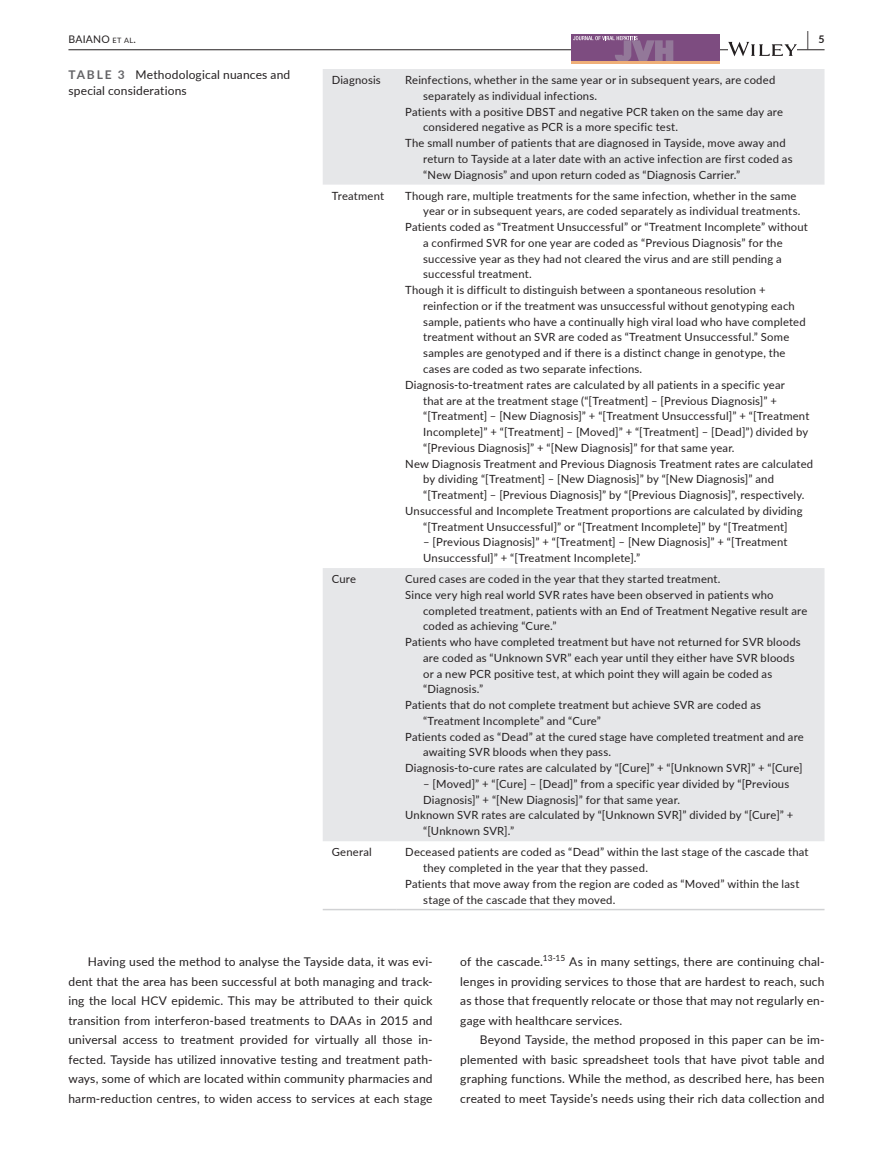
<style>
.page{position:relative;width:893px;height:1174px;background:#fff}
.page>*{position:absolute;margin:0;border:0;box-sizing:border-box;transform-origin:0 0}
.t1{font:700 19.5px "Lato";color:#231f20;scale:.43 1}
.t2{font:12px/19.5px "Lato";letter-spacing:.015em;color:#231f20;text-align:justify}
.t3{font:11.25px/15.8px "Lato";letter-spacing:.015em;color:#231f20}
.t4{font:10.5px "Lato";letter-spacing:.025em;color:#231f20}
.t5{font:8.4px "Lato";color:#231f20}
.s1{font-size:7.35px}
.s2{font-weight:700;color:#636366}
</style>
<div class="page">
<hr style="left:68px;top:49px;width:756px;height:1px;background:#231f20">
<div style="left:571px;top:34px;width:149px;height:30px;background:#7d4c80"></div>
<svg style="left:573px;top:36px;width:100px;height:26px"></svg>
<hr style="left:571px;top:62px;width:149px;height:2px;background:#efaf78">
<svg style="left:728px;top:42px;width:69px;height:14px"></svg>
<svg style="left:323px;top:69px;width:501px;height:772px;fill:#e6e7e9"></svg>
<hr style="left:323px;top:908px;width:73px;height:2px;background:#d1d2d4">
<hr style="left:396px;top:908px;width:428px;height:2px;background:#d1d2d4">
<p class="t4" style="left:68px;top:31px;width:69px">BAIANO <span class="s1">et al</span>.</p>
<h1 class="t1" style="left:807px;top:25px;width:43px">| <sup>5</sup></h1>
<p class="t2" style="left:68px;top:66px;width:223px;line-height:16.5px"><span class="s2">TABLE 3</span> Methodological nuances and special considerations</p>
<p class="t3" style="left:332px;top:72px;width:51px">Diagnosis</p>
<p class="t3" style="left:405px;top:72px;width:372px">Reinfections, whether in the same year or in subsequent years, are coded</p>
<p class="t3" style="left:423px;top:87px;width:175px">separately as individual infections.</p>
<p class="t3" style="left:405px;top:103px;width:379px">Patients with a positive DBST and negative PCR taken on the same day are</p>
<p class="t3" style="left:423px;top:119px;width:257px">considered negative as PCR is a more specific test.</p>
<p class="t3" style="left:405px;top:135px;width:382px">The small number of patients that are diagnosed in Tayside, move away and</p>
<p class="t3" style="left:423px;top:150px;width:371px">return to Tayside at a later date with an active infection are first coded as</p>
<p class="t3" style="left:423px;top:166px;width:318px">“New Diagnosis” and upon return coded as “Diagnosis Carrier.”</p>
<p class="t3" style="left:332px;top:187px;width:54px">Treatment</p>
<p class="t3" style="left:405px;top:187px;width:393px">Though rare, multiple treatments for the same infection, whether in the same</p>
<p class="t3" style="left:423px;top:203px;width:379px">year or in subsequent years, are coded separately as individual treatments.</p>
<p class="t3" style="left:405px;top:219px;width:404px">Patients coded as “Treatment Unsuccessful” or “Treatment Incomplete” without</p>
<p class="t3" style="left:423px;top:234px;width:361px">a confirmed SVR for one year are coded as “Previous Diagnosis” for the</p>
<p class="t3" style="left:423px;top:250px;width:360px">successive year as they had not cleared the virus and are still pending a</p>
<p class="t3" style="left:423px;top:266px;width:110px">successful treatment.</p>
<p class="t3" style="left:405px;top:282px;width:362px">Though it is difficult to distinguish between a spontaneous resolution +</p>
<p class="t3" style="left:423px;top:297px;width:373px">reinfection or if the treatment was unsuccessful without genotyping each</p>
<p class="t3" style="left:423px;top:313px;width:384px">sample, patients who have a continually high viral load who have completed</p>
<p class="t3" style="left:423px;top:329px;width:368px">treatment without an SVR are coded as “Treatment Unsuccessful.” Some</p>
<p class="t3" style="left:423px;top:345px;width:364px">samples are genotyped and if there is a distinct change in genotype, the</p>
<p class="t3" style="left:423px;top:360px;width:221px">cases are coded as two separate infections.</p>
<p class="t3" style="left:405px;top:376px;width:381px">Diagnosis-to-treatment rates are calculated by all patients in a specific year</p>
<p class="t3" style="left:423px;top:392px;width:355px">that are at the treatment stage (“[Treatment] – [Previous Diagnosis]” +</p>
<p class="t3" style="left:423px;top:408px;width:388px">“[Treatment] – [New Diagnosis]” + “[Treatment Unsuccessful]” + “[Treatment</p>
<p class="t3" style="left:423px;top:423px;width:386px">Incomplete]” + “[Treatment] – [Moved]” + “[Treatment] – [Dead]”) divided by</p>
<p class="t3" style="left:423px;top:439px;width:313px">“[Previous Diagnosis]” + “[New Diagnosis]” for that same year.</p>
<p class="t3" style="left:405px;top:455px;width:409px">New Diagnosis Treatment and Previous Diagnosis Treatment rates are calculated</p>
<p class="t3" style="left:423px;top:471px;width:352px">by dividing “[Treatment] – [New Diagnosis]” by “[New Diagnosis]” and</p>
<p class="t3" style="left:423px;top:486px;width:383px">“[Treatment] – [Previous Diagnosis]” by “[Previous Diagnosis]”, respectively.</p>
<p class="t3" style="left:405px;top:502px;width:399px">Unsuccessful and Incomplete Treatment proportions are calculated by dividing</p>
<p class="t3" style="left:423px;top:518px;width:366px">“[Treatment Unsuccessful]” or “[Treatment Incomplete]” by “[Treatment]</p>
<p class="t3" style="left:423px;top:534px;width:366px">– [Previous Diagnosis]” + “[Treatment] – [New Diagnosis]” + “[Treatment<br>Unsuccessful]” + “[Treatment Incomplete].”</p>
<p class="t3" style="left:332px;top:570px;width:26px">Cure</p>
<p class="t3" style="left:405px;top:570px;width:317px">Cured cases are coded in the year that they started treatment.</p>
<p class="t3" style="left:405px;top:586px;width:370px">Since very high real world SVR rates have been observed in patients who</p>
<p class="t3" style="left:423px;top:602px;width:386px">completed treatment, patients with an End of Treatment Negative result are</p>
<p class="t3" style="left:423px;top:618px;width:135px">coded as achieving “Cure.”</p>
<p class="t3" style="left:405px;top:633px;width:397px">Patients who have completed treatment but have not returned for SVR bloods</p>
<p class="t3" style="left:423px;top:649px;width:373px">are coded as “Unknown SVR” each year until they either have SVR bloods</p>
<p class="t3" style="left:423px;top:665px;width:351px">or a new PCR positive test, at which point they will again be coded as</p>
<p class="t3" style="left:423px;top:681px;width:62px">“Diagnosis.”</p>
<p class="t3" style="left:405px;top:696px;width:357px">Patients that do not complete treatment but achieve SVR are coded as</p>
<p class="t3" style="left:423px;top:712px;width:179px">“Treatment Incomplete” and “Cure”</p>
<p class="t3" style="left:405px;top:728px;width:400px">Patients coded as “Dead” at the cured stage have completed treatment and are</p>
<p class="t3" style="left:423px;top:744px;width:189px">awaiting SVR bloods when they pass.</p>
<p class="t3" style="left:405px;top:759px;width:399px">Diagnosis-to-cure rates are calculated by “[Cure]” + “[Unknown SVR]” + “[Cure]</p>
<p class="t3" style="left:423px;top:775px;width:368px">– [Moved]” + “[Cure] – [Dead]” from a specific year divided by “[Previous</p>
<p class="t3" style="left:423px;top:791px;width:258px">Diagnosis]” + “[New Diagnosis]” for that same year.</p>
<p class="t3" style="left:405px;top:807px;width:390px">Unknown SVR rates are calculated by “[Unknown SVR]” divided by “[Cure]” +</p>
<p class="t3" style="left:423px;top:822px;width:92px">“[Unknown SVR].”</p>
<p class="t3" style="left:332px;top:844px;width:42px">General</p>
<p class="t3" style="left:405px;top:844px;width:405px">Deceased patients are coded as “Dead” within the last stage of the cascade that</p>
<p class="t3" style="left:423px;top:859px;width:226px">they completed in the year that they passed.</p>
<p class="t3" style="left:405px;top:875px;width:396px">Patients that move away from the region are coded as “Moved” within the last</p>
<p class="t3" style="left:423px;top:891px;width:194px">stage of the cascade that they moved.</p>
<p class="t2" style="left:68px;top:951px;width:366px;text-indent:20px">Having used the method to analyse the Tayside data, it was evi&shy;dent that the area has been successful at both managing and track&shy;ing the local HCV epidemic. This may be attributed to their quick transition from interferon-based treatments to DAAs in 2015 and universal access to treatment provided for virtually all those in&shy;fected. Tayside has utilized innovative testing and treatment path&shy;ways, some of which are located within community pharmacies and harm-reduction centres, to widen access to services at each stage</p>
<p class="t2" style="left:460px;top:951px;width:84px">of the cascade.</p>
<p class="t5" style="left:543px;top:952px;width:24px">13-15</p>
<p class="t2" style="left:460px;top:951px;width:366px;text-indent:109px">As in many settings, there are continuing chal&shy;lenges in providing services to those that are hardest to reach, such as those that frequently relocate or those that may not regularly en&shy;gage with healthcare services.</p>
<p class="t2" style="left:460px;top:1029px;width:366px;text-indent:20px">Beyond Tayside, the method proposed in this paper can be im&shy;plemented with basic spreadsheet tools that have pivot table and graphing functions. While the method, as described here, has been created to meet Tayside’s needs using their rich data collection and</p>
</div>
